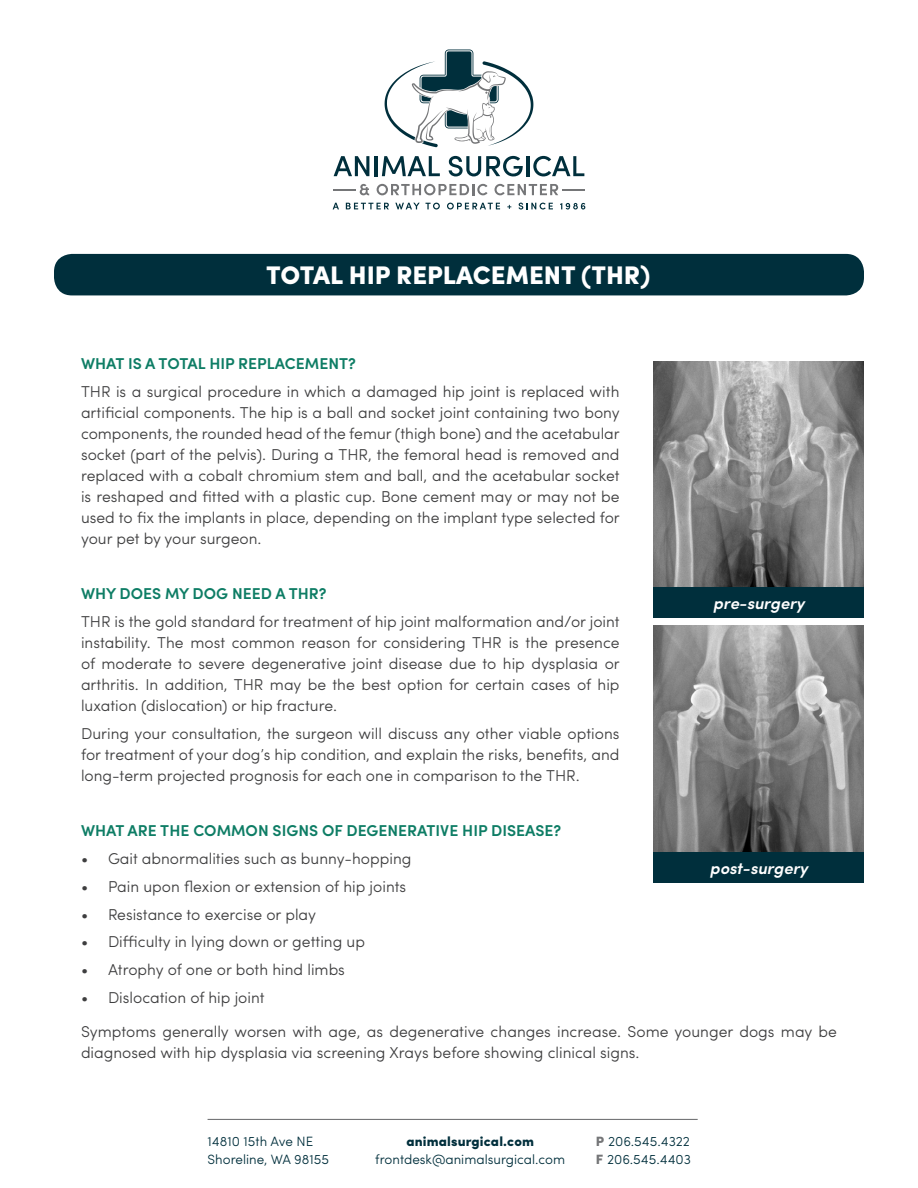
<style>
.page{position:relative;width:918px;height:1188px;background:#fff}
.page>*{position:absolute;margin:0;border:0;box-sizing:border-box;transform-origin:0 0}
.t1{font:900 25.5px "Sofia Pro";color:#fff}
.t2{font:italic 600 16.5px "Sofia Pro";color:#fff}
.t3{font:300 15.75px/21px "Sofia Pro";color:#3e3e3f;text-align:justify}
.t4{font:600 15.75px "Sofia Pro";color:#0e7d65}
.t5{font:300 13.5px/18px "Sofia Pro";color:#002f3c}
.t6{font:900 13.5px "Sofia Pro";letter-spacing:.01em;color:#002f3c}
.s1{font-weight:900;color:#757678}
</style>
<div class="page">
<hr style="left:208px;top:1119px;width:490px;height:1px;background:#757678">
<div style="left:54px;top:254px;width:810px;height:41px;background:#002f3c;border-radius:18px"></div>
<svg style="left:334px;top:156px;width:35px;height:20px"></svg>
<hr style="left:375px;top:156px;width:3px;height:20px;background:#002f3c">
<svg style="left:382px;top:156px;width:58px;height:20px"></svg>
<svg style="left:449px;top:156px;width:74px;height:20px"></svg>
<hr style="left:526px;top:156px;width:3px;height:20px;background:#002f3c">
<svg style="left:533px;top:156px;width:51px;height:20px"></svg>
<svg style="left:333px;top:203px;width:6px;height:6px"></svg>
<svg style="left:346px;top:203px;width:43px;height:6px"></svg>
<svg style="left:395px;top:203px;width:25px;height:6px"></svg>
<svg style="left:426px;top:203px;width:14px;height:7px"></svg>
<svg style="left:447px;top:203px;width:53px;height:7px"></svg>
<svg style="left:507px;top:205px;width:4px;height:4px"></svg>
<svg style="left:519px;top:203px;width:34px;height:7px"></svg>
<svg style="left:560px;top:203px;width:25px;height:7px"></svg>
<svg style="left:377px;top:184px;width:111px;height:11px"></svg>
<svg style="left:495px;top:184px;width:89px;height:11px"></svg>
<svg style="left:334px;top:184px;width:35px;height:11px"></svg>
<svg style="left:385px;top:49px;width:148px;height:98px"></svg>
<img style="left:653px;top:626px;width:211px;height:227px">
<img style="left:653px;top:362px;width:211px;height:225px">
<div style="left:653px;top:587px;width:211px;height:31px;background:#002f3c"></div>
<div style="left:653px;top:853px;width:211px;height:30px;background:#002f3c"></div>
<p class="t1" style="left:266px;top:255px;width:386px">TOTAL HIP REPLACEMENT (THR)</p>
<p class="t4" style="left:81px;top:352px;width:276px">WHAT IS A TOTAL HIP REPLACEMENT?</p>
<p class="t3" style="left:81px;top:380px;width:540px">THR is a surgical procedure in which a damaged hip joint is replaced with artificial components. The hip is a ball and socket joint containing two bony components, the rounded head of the femur (thigh bone) and the acetabular socket (part of the pelvis). During a THR, the femoral head is removed and replaced with a cobalt chromium stem and ball, and the acetabular socket is reshaped and fitted with a plastic cup. Bone cement may or may not be used to fix the implants in place, depending on the implant type selected for your pet by your surgeon.</p>
<p class="t4" style="left:81px;top:582px;width:247px">WHY DOES MY DOG NEED A THR?</p>
<p class="t3" style="left:81px;top:610px;width:540px">THR is the gold standard for treatment of hip joint malformation and/or joint instability. The most common reason for considering THR is the presence of moderate to severe degenerative joint disease due to hip dysplasia or arthritis. In addition, THR may be the best option for certain cases of hip luxation (dislocation) or hip fracture.</p>
<p class="t3" style="left:81px;top:722px;width:540px">During your consultation, the surgeon will discuss any other viable options for treatment of your dog’s hip condition, and explain the risks, benefits, and long-term projected prognosis for each one in comparison to the THR.</p>
<p class="t2" style="left:713px;top:590px;width:93px">pre-surgery</p>
<p class="t4" style="left:81px;top:819px;width:482px">WHAT ARE THE COMMON SIGNS OF DEGENERATIVE HIP DISEASE?</p>
<p class="t3" style="left:81px;top:847px;width:332px">• Gait abnormalities such as bunny-hopping</p>
<p class="t3" style="left:81px;top:875px;width:327px">• Pain upon flexion or extension of hip joints</p>
<p class="t3" style="left:81px;top:903px;width:237px">• Resistance to exercise or play</p>
<p class="t3" style="left:81px;top:930px;width:286px">• Difficulty in lying down or getting up</p>
<p class="t3" style="left:81px;top:958px;width:265px">• Atrophy of one or both hind limbs</p>
<p class="t3" style="left:81px;top:986px;width:185px">• Dislocation of hip joint</p>
<p class="t3" style="left:81px;top:1020px;width:758px">Symptoms generally worsen with age, as degenerative changes increase. Some younger dogs may be diagnosed with hip dysplasia via screening Xrays before showing clinical signs.</p>
<p class="t2" style="left:710px;top:856px;width:100px">post-surgery</p>
<p class="t5" style="left:208px;top:1131px;width:123px">14810 15th Ave NE<br>Shoreline, WA 98155</p>
<p class="t5" style="left:596px;top:1131px;width:97px"><span class="s1">P</span> 206.545.4322<br><span class="s1">F</span> 206.545.4403</p>
<p class="t6" style="left:406px;top:1130px;width:129px">animalsurgical.com</p>
<p class="t5" style="left:375px;top:1149px;width:191px">frontdesk@animalsurgical.com</p>
</div>
